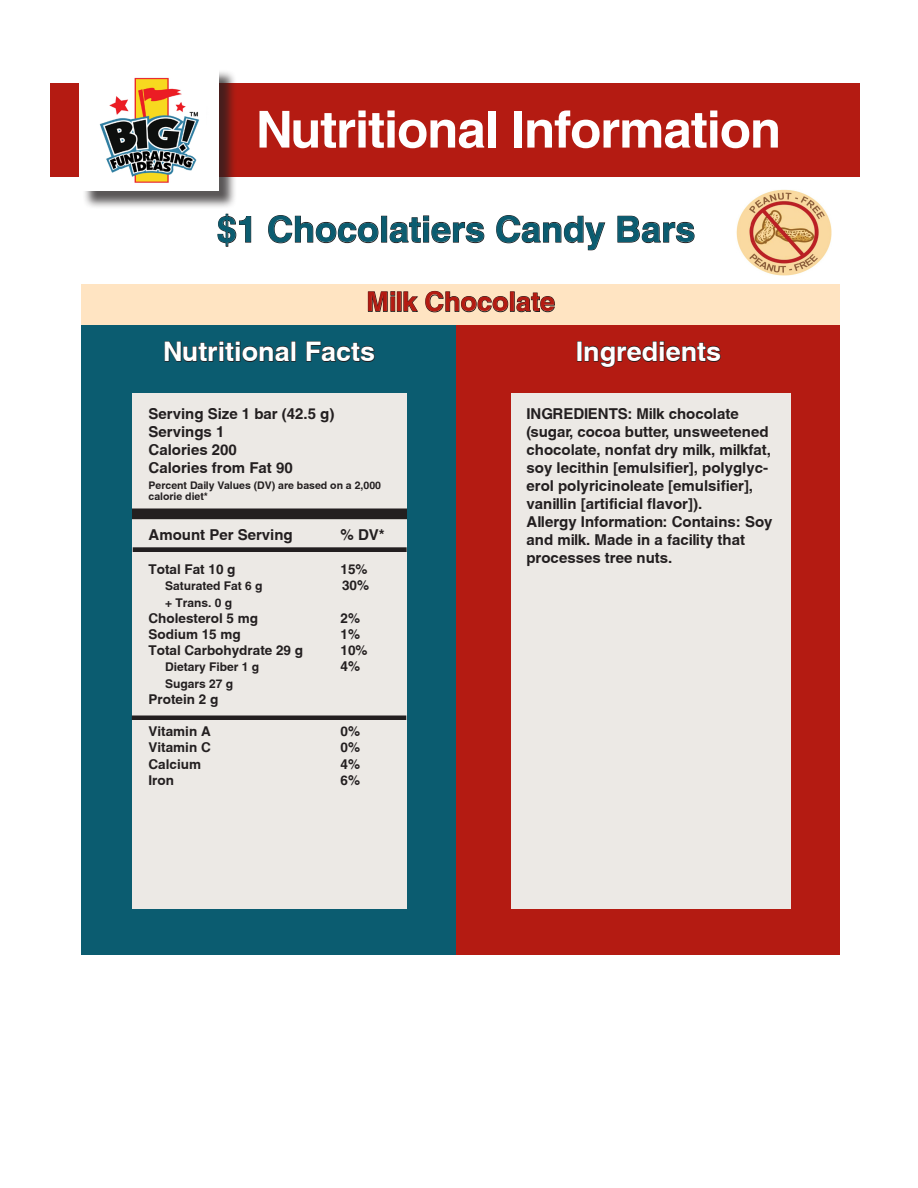
<style>
.page{position:relative;width:918px;height:1188px;background:#fff}
.page>*{position:absolute;margin:0;border:0;box-sizing:border-box;transform-origin:0 0}
.t1{font:700 51px "Swansea";letter-spacing:-.02em;color:#fff}
.t2{font:700 36px "Swansea";color:#0b5c70}
.t3{font:700 27px "Swansea";color:#fff}
.t4{font:700 27px "Swansea";color:#b41b12}
.t5{font:700 15px/18px "Swansea";color:#231f20}
.t6{font:700 13.5px "Swansea";color:#231f20}
.t7{font:700 12px "Swansea";color:#231f20}
.t8{font:700 10.5px/10.5px "Swansea";color:#231f20}
</style>
<div class="page">
<div style="left:50px;top:83px;width:810px;height:93px;background:#b41b12"></div>
<div style="left:82px;top:69px;width:161px;height:147px;background:#231f20;opacity:.75"></div>
<div style="left:80px;top:69px;width:138px;height:122px;background:#fff"></div>
<div style="left:82px;top:325px;width:375px;height:630px;background:#0b5c70"></div>
<div style="left:457px;top:325px;width:383px;height:630px;background:#b41b12"></div>
<div style="left:577px;top:341px;width:5px;height:20px;border:1px solid #231f20"></div>
<svg style="left:584px;top:341px;width:137px;height:27px"></svg>
<div style="left:82px;top:284px;width:758px;height:41px;background:#ffe4c2"></div>
<svg style="left:368px;top:291px;width:27px;height:21px"></svg>
<div style="left:397px;top:292px;width:5px;height:20px;border:1px solid #231f20"></div>
<svg style="left:403px;top:291px;width:15px;height:21px"></svg>
<svg style="left:425px;top:291px;width:83px;height:22px"></svg>
<div style="left:510px;top:292px;width:5px;height:20px;border:1px solid #231f20"></div>
<svg style="left:516px;top:292px;width:39px;height:21px"></svg>
<svg style="left:217px;top:213px;width:34px;height:34px"></svg>
<svg style="left:268px;top:215px;width:111px;height:29px"></svg>
<div style="left:381px;top:216px;width:6px;height:27px;border:1px solid #231f20"></div>
<svg style="left:389px;top:215px;width:96px;height:29px"></svg>
<svg style="left:496px;top:215px;width:110px;height:36px"></svg>
<svg style="left:617px;top:215px;width:78px;height:29px"></svg>
<img style="left:736px;top:189px;width:96px;height:87px">
<svg style="left:164px;top:341px;width:126px;height:21px"></svg>
<div style="left:291px;top:341px;width:5px;height:21px;border:1px solid #231f20"></div>
<svg style="left:306px;top:341px;width:69px;height:21px"></svg>
<div style="left:132px;top:393px;width:274px;height:515px;background:#ece9e5"></div>
<div style="left:511px;top:393px;width:280px;height:515px;background:#ece9e5"></div>
<div style="left:133px;top:509px;width:273px;height:9px;background:#231f20"></div>
<div style="left:132px;top:508px;width:275px;height:11px;border:2px solid #231f20"></div>
<div style="left:133px;top:547px;width:274px;height:5px;border:2px solid #231f20"></div>
<div style="left:132px;top:716px;width:274px;height:4px;border:2px solid #231f20"></div>
<img style="left:94px;top:74px;width:112px;height:111px">
<p class="t1" style="left:256px;top:99px;width:527px">Nutritional Information</p>
<p class="t2" style="left:217px;top:208px;width:480px">$1 Chocolatiers Candy Bars</p>
<p class="t4" style="left:367px;top:285px;width:190px">Milk Chocolate</p>
<p class="t3" style="left:163px;top:335px;width:214px">Nutritional Facts</p>
<p class="t3" style="left:576px;top:335px;width:147px">Ingredients</p>
<p class="t5" style="left:149px;top:405px;width:187px">Serving Size 1 bar (42.5 g)<br>Servings 1</p>
<p class="t5" style="left:149px;top:441px;width:90px">Calories 200</p>
<p class="t5" style="left:149px;top:459px;width:146px">Calories from Fat 90</p>
<p class="t8" style="left:149px;top:480px;width:234px">Percent Daily Values (DV) are based on a 2,000 calorie diet*</p>
<p class="t5" style="left:149px;top:526px;width:146px">Amount Per Serving</p>
<p class="t5" style="left:341px;top:526px;width:46px">% DV*</p>
<p class="t6" style="left:149px;top:561px;width:88px">Total Fat 10 g</p>
<p class="t6" style="left:341px;top:561px;width:29px">15%</p>
<p class="t7" style="left:165px;top:579px;width:99px">Saturated Fat 6 g</p>
<p class="t6" style="left:342px;top:577px;width:29px">30%</p>
<p class="t7" style="left:165px;top:595px;width:69px">+ Trans. 0 g</p>
<p class="t6" style="left:149px;top:610px;width:111px">Cholesterol 5 mg</p>
<p class="t6" style="left:341px;top:610px;width:21px">2%</p>
<p class="t6" style="left:149px;top:626px;width:94px">Sodium 15 mg</p>
<p class="t6" style="left:341px;top:626px;width:21px">1%</p>
<p class="t6" style="left:149px;top:642px;width:156px">Total Carbohydrate 29 g</p>
<p class="t6" style="left:341px;top:642px;width:29px">10%</p>
<p class="t7" style="left:165px;top:660px;width:96px">Dietary Fiber 1 g</p>
<p class="t6" style="left:341px;top:658px;width:21px">4%</p>
<p class="t7" style="left:165px;top:676px;width:70px">Sugars 27 g</p>
<p class="t6" style="left:149px;top:691px;width:71px">Protein 2 g</p>
<p class="t6" style="left:149px;top:723px;width:64px">Vitamin A</p>
<p class="t6" style="left:341px;top:723px;width:21px">0%</p>
<p class="t6" style="left:149px;top:739px;width:64px">Vitamin C</p>
<p class="t6" style="left:341px;top:739px;width:21px">0%</p>
<p class="t6" style="left:149px;top:756px;width:54px">Calcium</p>
<p class="t6" style="left:341px;top:756px;width:21px">4%</p>
<p class="t6" style="left:149px;top:772px;width:27px">Iron</p>
<p class="t6" style="left:341px;top:772px;width:21px">6%</p>
<p class="t5" style="left:526px;top:405px;width:246px">INGREDIENTS: Milk chocolate (sugar, cocoa butter, unsweetened chocolate, nonfat dry milk, milkfat, soy lecithin [emulsifier], polyglyc&shy;erol polyricinoleate [emulsifier], vanillin [artificial flavor]).</p>
<p class="t5" style="left:526px;top:513px;width:248px">Allergy Information: Contains: Soy and milk. Made in a facility that processes tree nuts.</p>
</div>
